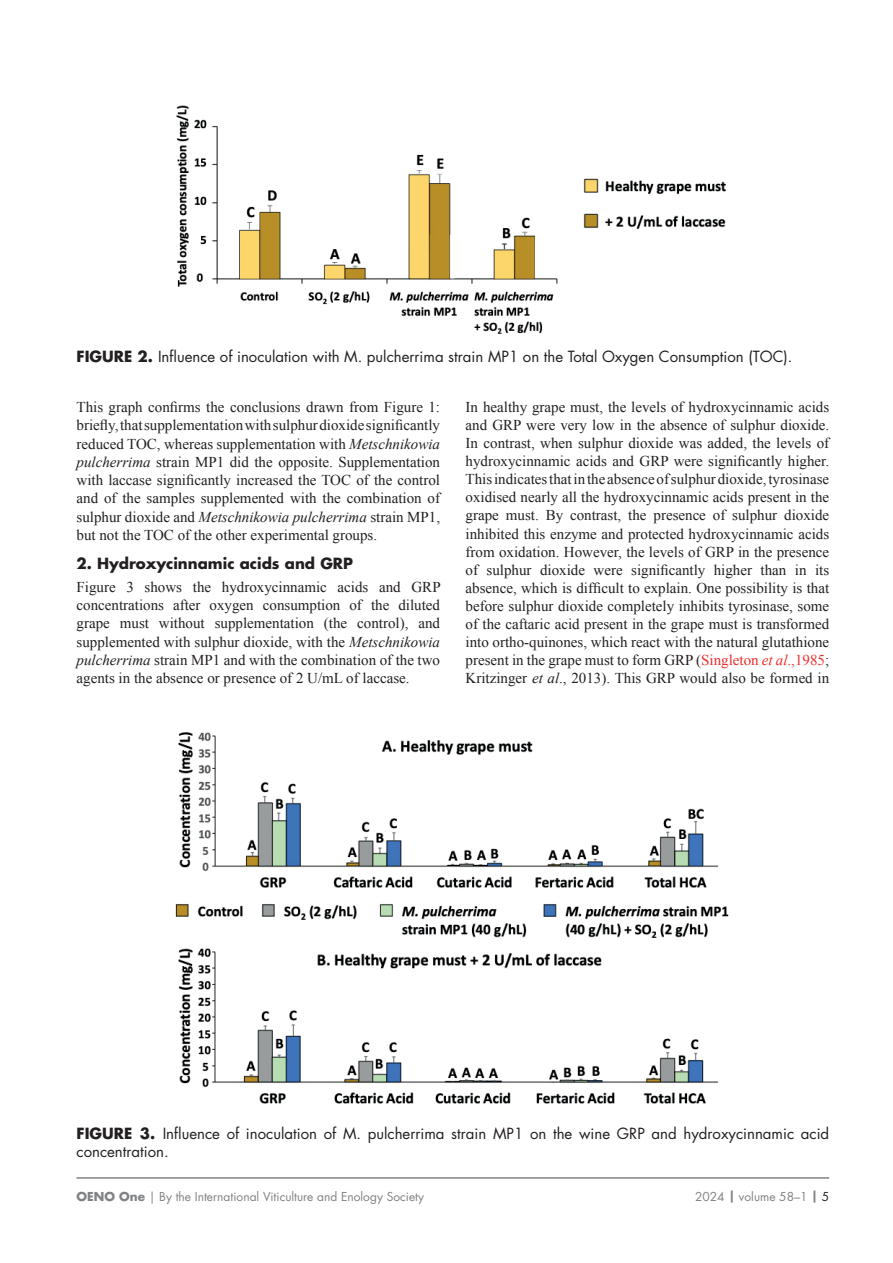
<style>
.page{position:relative;width:893px;height:1263px;background:#fff}
.page>*{position:absolute;margin:0;border:0;box-sizing:border-box;transform-origin:0 0}
.CORPS_texte_courant{font:15px/18px "Times New Roman";color:#231f20;text-align:justify}
.CORPS_FIGURE-Titre5{font:15px/18px "Futura Std";color:#231f20}
.CORPS_TITRE_2-paragr{font:700 15px "Futura Std";color:#231f20}
.t1{font:12px "Futura Std";color:#808285}
.s1{font-weight:700}
.s2{font-style:italic}
.s3{color:#ee2d2d}
.s4{font-style:italic;color:#ee2d2d}
.s5{color:#231f20}
</style>
<div class="page">
<hr style="left:77px;top:1177px;width:752px;height:2px;background:#808285">
<img style="left:176px;top:105px;width:550px;height:229px">
<img style="left:175px;top:732px;width:554px;height:372px">
<p class="CORPS_FIGURE-Titre5" style="left:77px;top:347px;width:717px"><span class="s1">FIGURE 2.</span> Influence of inoculation with M. pulcherrima strain MP1 on the Total Oxygen Consumption (TOC).</p>
<p class="CORPS_texte_courant" style="left:77px;top:398px;width:365px">This graph confirms the conclusions drawn from Figure 1: briefly, that supplementation with sulphur dioxide significantly reduced TOC, whereas supplementation with <span class="s2">Metschnikowia pulcherrima</span> strain MP1 did the opposite. Supplementation with laccase significantly increased the TOC of the control and of the samples supplemented with the combination of sulphur dioxide and <span class="s2">Metschnikowia pulcherrima</span> strain MP1, but not the TOC of the other experimental groups.</p>
<p class="CORPS_TITRE_2-paragr" style="left:77px;top:554px;width:278px">2. Hydroxycinnamic acids and GRP</p>
<p class="CORPS_texte_courant" style="left:77px;top:577px;width:366px">Figure 3 shows the hydroxycinnamic acids and GRP concentrations after oxygen consumption of the diluted grape must without supplementation (the control), and supplemented with sulphur dioxide, with the <span class="s2">Metschnikowia pulcherrima</span> strain MP1 and with the combination of the two agents in the absence or presence of 2 U/mL of laccase.</p>
<p class="CORPS_texte_courant" style="left:466px;top:398px;width:365px">In healthy grape must, the levels of hydroxycinnamic acids and GRP were very low in the absence of sulphur dioxide.<br>In contrast, when sulphur dioxide was added, the levels of hydroxycinnamic acids and GRP were significantly higher.<br>This indicates that in the absence of sulphur dioxide, tyrosinase oxidised nearly all the hydroxycinnamic acids present in the grape must. By contrast, the presence of sulphur dioxide inhibited this enzyme and protected hydroxycinnamic acids from oxidation. However, the levels of GRP in the presence of sulphur dioxide were significantly higher than in its absence, which is difficult to explain. One possibility is that before sulphur dioxide completely inhibits tyrosinase, some of the caftaric acid present in the grape must is transformed into ortho-quinones, which react with the natural glutathione present in the grape must to form GRP (<span class="s3">Singleton</span> <span class="s4">et al</span><span class="s3">.,1985</span>; Kritzinger <span class="s2">et al</span>., 2013). This GRP would also be formed in</p>
<p class="CORPS_FIGURE-Titre5" style="left:77px;top:1124px;width:754px"><span class="s1">FIGURE 3.</span> Influence of inoculation of M. pulcherrima strain MP1 on the wine GRP and hydroxycinnamic acid concentration.</p>
<p class="t1" style="left:77px;top:1188px;width:349px"><span class="s1">OENO One</span> | By the International Viticulture and Enology Society</p>
<p class="t1" style="left:695px;top:1188px;width:136px">2024 <span class="s1">|</span> volume 58–1 <span class="s1">|</span> <span class="s5">5</span></p>
</div>
